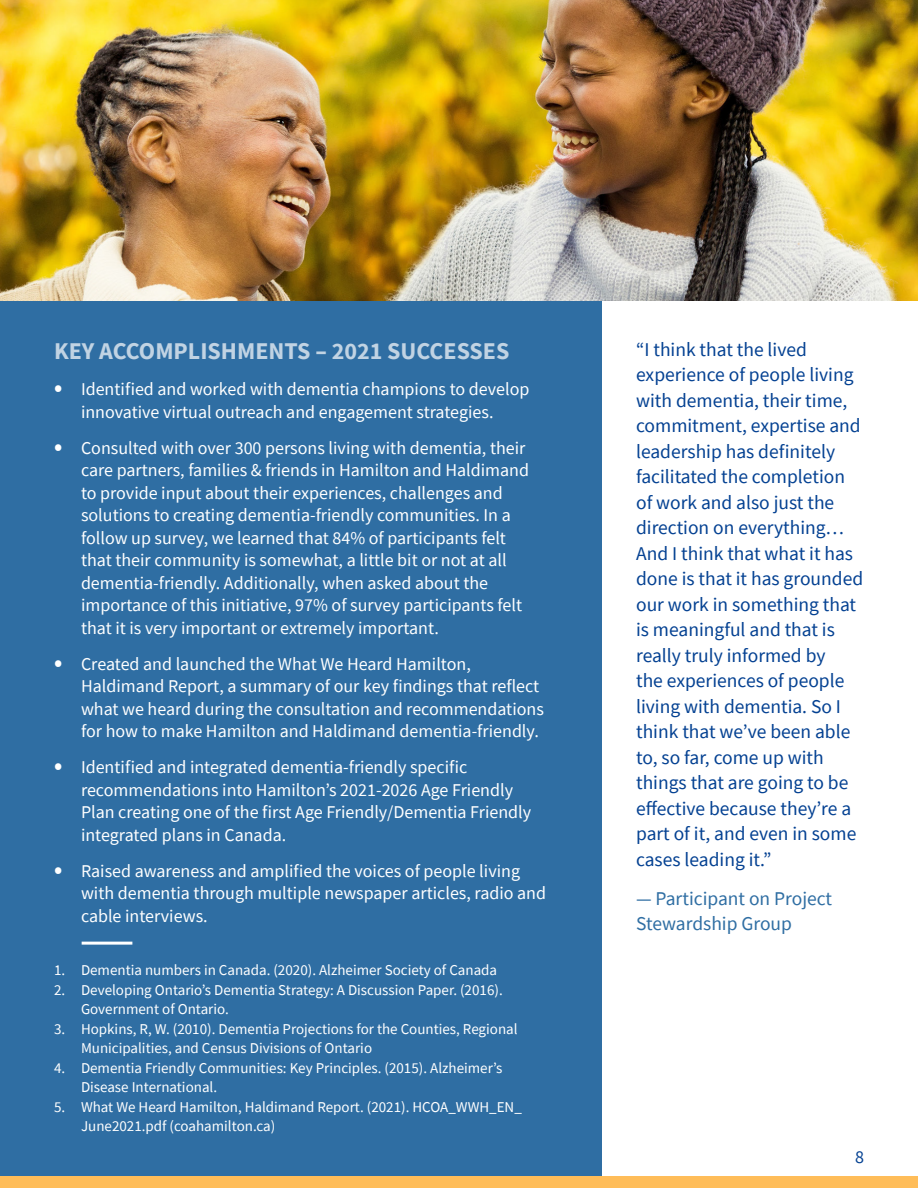
<style>
.page{position:relative;width:918px;height:1188px;background:#fff}
.page>*{position:absolute;margin:0;border:0;box-sizing:border-box;transform-origin:0 0}
.Body_Copy{font:700 24px "Source Sans Pro";color:#c1d3e3}
.Body_Copy-2{font:19.5px/25.5px "Source Sans Pro";color:#044192}
.Body_Copy-3{font:19.5px/25.5px "Source Sans Pro";color:#2f6ea3}
.t1{font:18px/22.5px "Source Sans Pro";color:#fff}
.t2{font:18px "Source Sans Pro";color:#044192}
.t3{font:15px/19.5px "Source Sans Pro";color:#fff}
.s1{font-weight:700;font-size:24px}
</style>
<div class="page">
<div style="left:0;top:300px;width:602px;height:888px;background:#2f6ea3"></div>
<img style="left:0;top:0;width:918px;height:300px">
<hr style="left:82px;top:942px;width:50px;height:3px;background:#fff">
<div style="left:0;top:1176px;width:918px;height:12px;background:#ffbd59"></div>
<p class="Body_Copy" style="left:54px;top:335px;width:457px">KEY ACCOMPLISHMENTS – 2021 SUCCESSES</p>
<p class="t1" style="left:54px;top:378px;width:477px;text-align:center"><span class="s1">•</span> Identified and worked with dementia champions to develop innovative virtual outreach and engagement strategies.</p>
<p class="t1" style="left:81px;top:436px;width:450px;text-indent:-27px"><span class="s1">•</span> Consulted with over 300 persons living with dementia, their care partners, families &amp; friends in Hamilton and Haldimand to provide input about their experiences, challenges and solutions to creating dementia-friendly communities. In a follow up survey, we learned that 84% of participants felt that their community is somewhat, a little bit or not at all dementia-friendly. Additionally, when asked about the importance of this initiative, 97% of survey participants felt that it is very important or extremely important.</p>
<p class="t1" style="left:81px;top:652px;width:464px;text-indent:-27px"><span class="s1">•</span> Created and launched the What We Heard Hamilton, Haldimand Report, a summary of our key findings that reflect what we heard during the consultation and recommendations for how to make Hamilton and Haldimand dementia-friendly.</p>
<p class="t1" style="left:81px;top:756px;width:452px;text-indent:-27px"><span class="s1">•</span> Identified and integrated dementia-friendly specific recommendations into Hamilton’s 2021-2026 Age Friendly Plan creating one of the first Age Friendly/Dementia Friendly integrated plans in Canada.</p>
<p class="t1" style="left:81px;top:859px;width:467px;text-indent:-27px"><span class="s1">•</span> Raised awareness and amplified the voices of people living with dementia through multiple newspaper articles, radio and cable interviews.</p>
<p class="t3" style="left:54px;top:960px;width:445px">1. Dementia numbers in Canada. (2020). Alzheimer Society of Canada</p>
<p class="t3" style="left:81px;top:980px;width:423px;text-indent:-27px">2. Developing Ontario’s Dementia Strategy: A Discussion Paper. (2016).<br>Government of Ontario.</p>
<p class="t3" style="left:81px;top:1019px;width:438px;text-indent:-27px">3. Hopkins, R, W. (2010). Dementia Projections for the Counties, Regional<br>Municipalities, and Census Divisions of Ontario</p>
<p class="t3" style="left:81px;top:1058px;width:423px;text-indent:-27px">4. Dementia Friendly Communities: Key Principles. (2015). Alzheimer’s<br>Disease International.</p>
<p class="t3" style="left:81px;top:1097px;width:442px;text-indent:-27px">5. What We Heard Hamilton, Haldimand Report. (2021). HCOA_WWH_EN_<br>June2021.pdf (coahamilton.ca)</p>
<p class="Body_Copy-2" style="left:636px;top:337px;width:229px">“I think that the lived experience of people living with dementia, their time, commitment, expertise and leadership has definitely facilitated the completion of work and also just the direction on everything…<br>And I think that what it has done is that it has grounded our work in something that is meaningful and that is really truly informed by<br>the experiences of people living with dementia. So I think that we’ve been able to, so far, come up with things that are going to be effective because they’re a part of it, and even in some cases leading it.”</p>
<p class="Body_Copy-3" style="left:636px;top:886px;width:197px">— Participant on Project<br>Stewardship Group</p>
<p class="t2" style="left:855px;top:1145px;width:10px">8</p>
</div>
